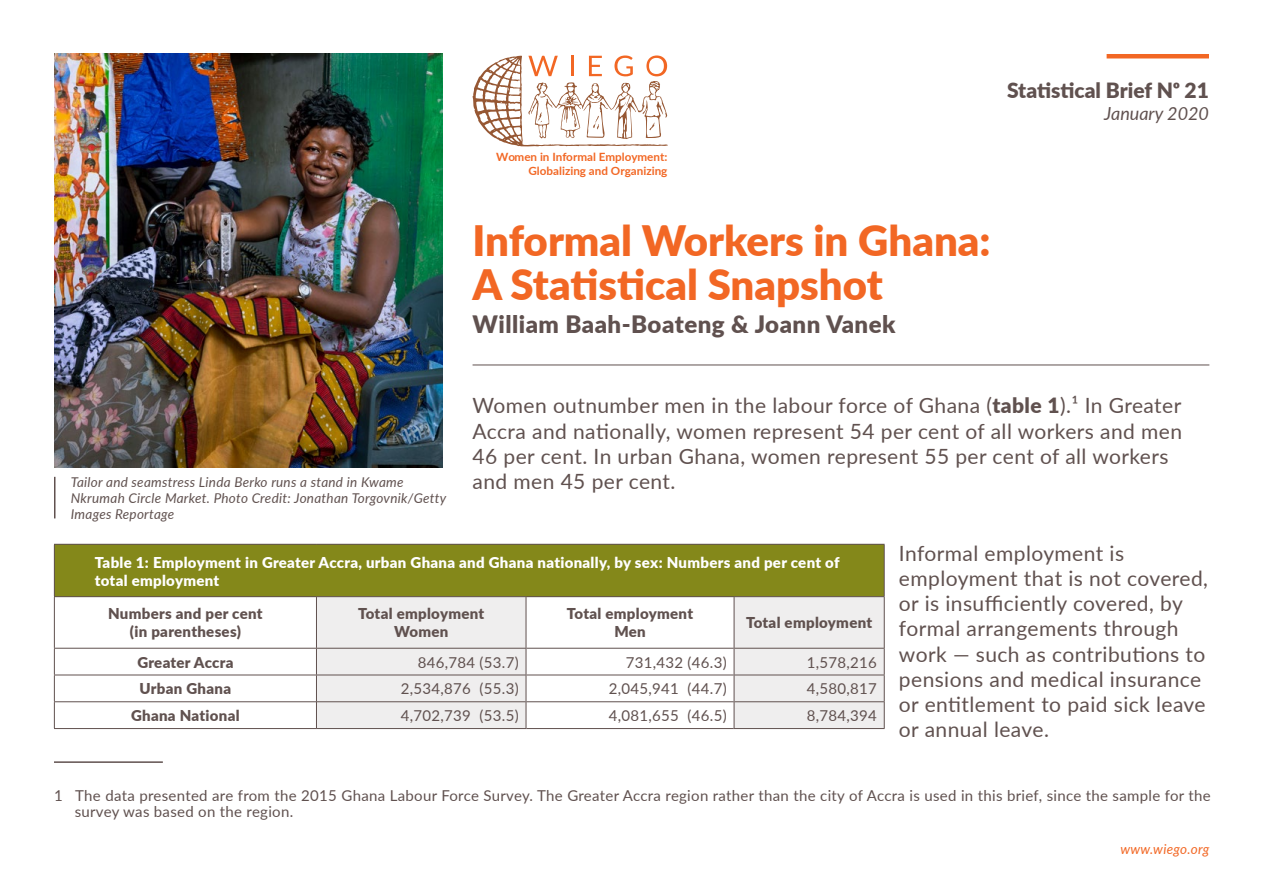
<style>
.page{position:relative;width:1263px;height:893px;background:#fff}
.page>*{position:absolute;margin:0;border:0;box-sizing:border-box;transform-origin:0 0}
.t1{font:900 41.85px/44.2px "Lato";color:#f26724}
.t2{font:900 24px "Lato";letter-spacing:.02em;color:#60514f}
.t3{font:21px/25.2px "Lato";letter-spacing:.02em;color:#60514f}
.t4{font:900 21px "Lato";color:#60514f}
.t5{font:italic 18px "Lato";color:#60514f}
.t6{font:15px/16.5px "Lato";letter-spacing:.02em;color:#60514f}
.t7{font:900 15px/18px "Lato";letter-spacing:.02em;color:#60514f;text-align:center}
.t8{font:900 15px/18px "Lato";letter-spacing:.02em;color:#fff}
.t9{font:italic 13.5px/16.2px "Lato";letter-spacing:.02em;color:#60514f}
.t10{font:italic 13.5px "Lato";letter-spacing:.02em;color:#f26724}
.t11{font:700 11.4px/13.6px "Lato";color:#f26724;text-align:right}
.t12{font:700 10.35px "Lato";color:#f26724}
.s1{font-weight:900}
</style>
<div class="page">
<hr style="left:1106px;top:54px;width:103px;height:4px;background:#f26724">
<svg style="left:442px;top:54px;width:226px;height:93px"></svg>
<hr style="left:473px;top:365px;width:736px;height:1px;background:#60514f">
<div style="left:54px;top:544px;width:830px;height:53px;background:#84881a"></div>
<svg style="left:317px;top:597px;width:567px;height:131px;fill:#efeeee"></svg>
<hr style="left:54px;top:597px;width:1px;height:51px;background:#60514f">
<hr style="left:54px;top:648px;width:262px;height:1px;background:#60514f">
<hr style="left:526px;top:648px;width:208px;height:1px;background:#60514f">
<hr style="left:734px;top:648px;width:150px;height:1px;background:#60514f">
<hr style="left:54px;top:675px;width:262px;height:1px;background:#60514f">
<hr style="left:526px;top:675px;width:208px;height:1px;background:#60514f">
<hr style="left:54px;top:701px;width:262px;height:1px;background:#60514f">
<svg style="left:54px;top:649px;width:1px;height:79px"></svg>
<hr style="left:317px;top:701px;width:209px;height:1px;background:#60514f">
<hr style="left:526px;top:701px;width:208px;height:1px;background:#60514f">
<hr style="left:734px;top:701px;width:150px;height:1px;background:#60514f">
<hr style="left:54px;top:728px;width:262px;height:1px;background:#60514f">
<hr style="left:526px;top:728px;width:208px;height:1px;background:#60514f">
<hr style="left:54px;top:544px;width:262px;height:1px;background:#60514f">
<hr style="left:54px;top:545px;width:1px;height:51px;background:#60514f">
<hr style="left:316px;top:544px;width:210px;height:1px;background:#60514f">
<hr style="left:526px;top:544px;width:208px;height:1px;background:#60514f">
<hr style="left:734px;top:544px;width:151px;height:1px;background:#60514f">
<hr style="left:884px;top:545px;width:1px;height:51px;background:#60514f">
<hr style="left:54px;top:596px;width:262px;height:1px;background:#60514f">
<hr style="left:526px;top:596px;width:208px;height:1px;background:#60514f">
<hr style="left:316px;top:596px;width:210px;height:1px;background:#60514f">
<hr style="left:316px;top:597px;width:1px;height:51px;background:#60514f">
<hr style="left:526px;top:597px;width:1px;height:51px;background:#60514f">
<hr style="left:316px;top:648px;width:210px;height:1px;background:#60514f">
<hr style="left:316px;top:675px;width:210px;height:1px;background:#60514f">
<svg style="left:316px;top:649px;width:1px;height:79px"></svg>
<svg style="left:526px;top:649px;width:1px;height:79px"></svg>
<hr style="left:316px;top:728px;width:210px;height:1px;background:#60514f">
<hr style="left:734px;top:596px;width:151px;height:1px;background:#60514f">
<hr style="left:734px;top:597px;width:1px;height:51px;background:#60514f">
<hr style="left:884px;top:597px;width:1px;height:51px;background:#60514f">
<hr style="left:734px;top:675px;width:151px;height:1px;background:#60514f">
<svg style="left:734px;top:648px;width:1px;height:80px"></svg>
<svg style="left:884px;top:648px;width:1px;height:80px"></svg>
<hr style="left:734px;top:728px;width:151px;height:1px;background:#60514f">
<hr style="left:54px;top:477px;width:2px;height:41px;background:#60514f">
<img style="left:54px;top:54px;width:388px;height:414px">
<hr style="left:54px;top:761px;width:109px;height:2px;background:#60514f">
<p class="t9" style="left:71px;top:475px;width:377px">Tailor and seamstress Linda Berko runs a stand in Kwame<br>Nkrumah Circle Market. Photo Credit: Jonathan Torgovnik/Getty<br>Images Reportage</p>
<p class="t11" style="left:496px;top:151px;width:173px">Women in Informal Employment:<br>Globalizing and Organizing</p>
<p class="t12" style="left:481px;top:154px;width:124px">Globalizing and Organizing</p>
<p class="t4" style="left:1007px;top:75px;width:203px">Statistical Brief No 21</p>
<p class="t5" style="left:1104px;top:107px;width:106px">January 2020</p>
<h1 class="t1" style="left:472px;top:221px;width:520px">Informal Workers in Ghana:<br>A Statistical Snapshot</h1>
<p class="t2" style="left:472px;top:315px;width:424px">William Baah-Boateng &amp; Joann Vanek</p>
<p class="t3" style="left:472px;top:395px;width:711px">Women outnumber men in the labour force of Ghana (<span class="s1">table 1</span>).¹ In Greater Accra and nationally, women represent 54 per cent of all workers and men 46 per cent. In urban Ghana, women represent 55 per cent of all workers and men 45 per cent.</p>
<p class="t8" style="left:95px;top:552px;width:746px">Table 1: Employment in Greater Accra, urban Ghana and Ghana nationally, by sex: Numbers and per cent of total employment</p>
<p class="t7" style="left:108px;top:604px;width:156px">Numbers and per cent (in parentheses)</p>
<p class="t7" style="left:358px;top:604px;width:128px">Total employment<br>Women</p>
<p class="t7" style="left:567px;top:604px;width:128px">Total employment<br>Men</p>
<p class="t7" style="left:746px;top:613px;width:128px">Total employment</p>
<p class="t7" style="left:137px;top:652px;width:98px">Greater Accra</p>
<p class="t6" style="left:418px;top:653px;width:102px">846,784 (53.7)</p>
<p class="t6" style="left:626px;top:653px;width:102px">731,432 (46.3)</p>
<p class="t6" style="left:807px;top:653px;width:72px">1,578,216</p>
<p class="t7" style="left:140px;top:681px;width:93px">Urban Ghana</p>
<p class="t6" style="left:401px;top:680px;width:119px">2,534,876 (55.3)</p>
<p class="t6" style="left:609px;top:680px;width:119px">2,045,941 (44.7)</p>
<p class="t6" style="left:807px;top:680px;width:72px">4,580,817</p>
<p class="t7" style="left:131px;top:706px;width:110px">Ghana National</p>
<p class="t6" style="left:401px;top:707px;width:119px">4,702,739 (53.5)</p>
<p class="t6" style="left:609px;top:707px;width:119px">4,081,655 (46.5)</p>
<p class="t6" style="left:807px;top:707px;width:72px">8,784,394</p>
<p class="t3" style="left:899px;top:540px;width:311px">Informal employment is employment that is not covered, or is insufficiently covered, by formal arrangements through work — such as contributions to pensions and medical insurance or entitlement to paid sick leave or annual leave.</p>
<p class="t6" style="left:75px;top:786px;width:1138px;text-indent:-21px">1 The data presented are from the 2015 Ghana Labour Force Survey. The Greater Accra region rather than the city of Accra is used in this brief, since the sample for the survey was based on the region.</p>
<p class="t10" style="left:1120px;top:844px;width:90px">www.wiego.org</p>
</div>
